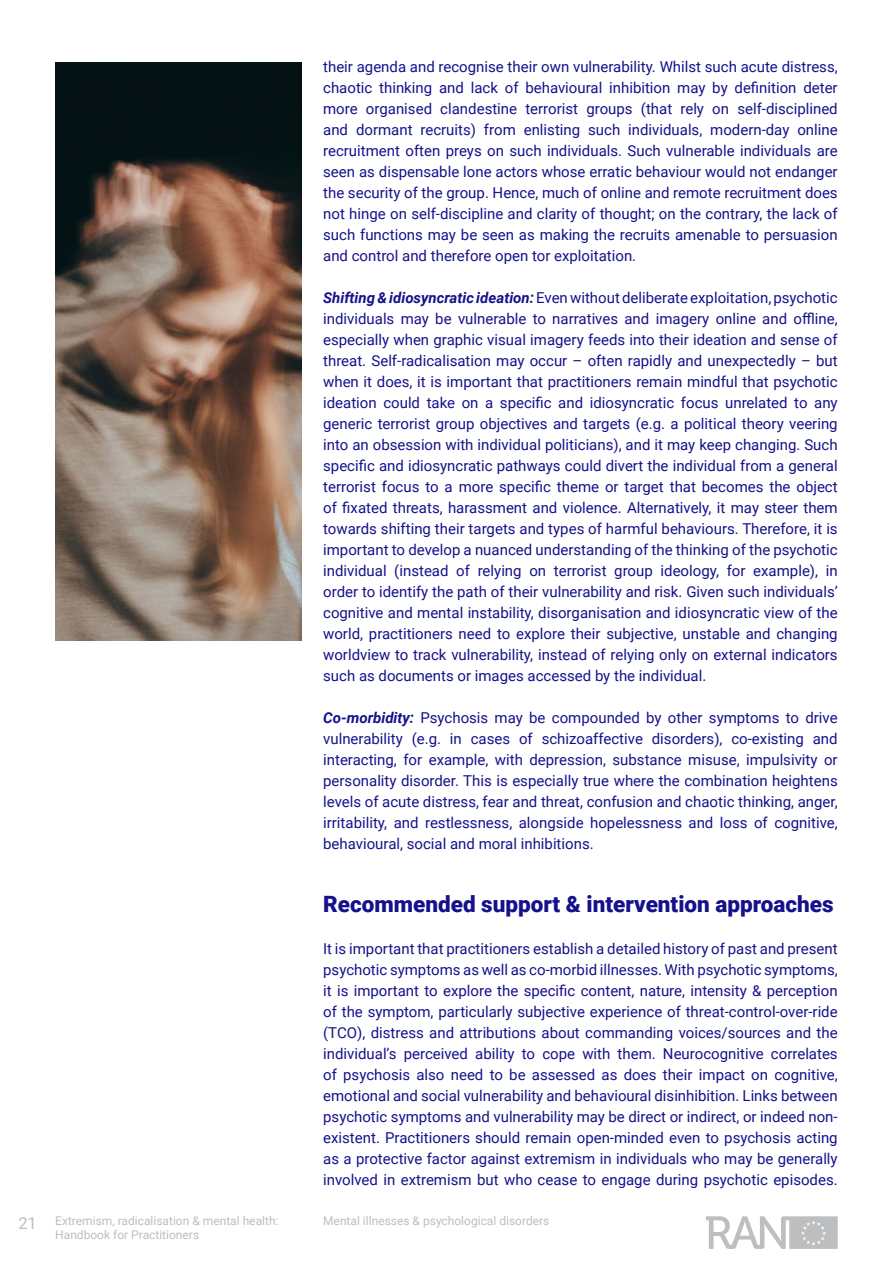
<style>
.page{position:relative;width:893px;height:1263px;background:#fff}
.page>*{position:absolute;margin:0;border:0;box-sizing:border-box;transform-origin:0 0}
.t1{font:900 22.5px "Roboto";color:#15118c}
.t2{font:15px/21px "Roboto";color:#15118c;text-align:justify}
.t3{font:12px/13.8px "Roboto";color:#bcbec0}
.s1{font-weight:700;font-style:italic}
.s2{font-size:16.5px}
</style>
<div class="page">
<svg style="left:706px;top:1216px;width:132px;height:33px"></svg>
<img style="left:55px;top:63px;width:247px;height:577px">
<p class="t2" style="left:323px;top:56px;width:516px">their agenda and recognise their own vulnerability. Whilst such acute distress, chaotic thinking and lack of behavioural inhibition may by definition deter more organised clandestine terrorist groups (that rely on self-disciplined and dormant recruits) from enlisting such individuals, modern-day online recruitment often preys on such individuals. Such vulnerable individuals are seen as dispensable lone actors whose erratic behaviour would not endanger the security of the group. Hence, much of online and remote recruitment does not hinge on self-discipline and clarity of thought; on the contrary, the lack of such functions may be seen as making the recruits amenable to persuasion and control and therefore open tor exploitation.</p>
<p class="t2" style="left:323px;top:287px;width:516px"><span class="s1">Shifting &amp; idiosyncratic ideation:</span> Even without deliberate exploitation, psychotic individuals may be vulnerable to narratives and imagery online and offline, especially when graphic visual imagery feeds into their ideation and sense of threat. Self-radicalisation may occur – often rapidly and unexpectedly – but when it does, it is important that practitioners remain mindful that psychotic ideation could take on a specific and idiosyncratic focus unrelated to any generic terrorist group objectives and targets (e.g. a political theory veering into an obsession with individual politicians), and it may keep changing. Such specific and idiosyncratic pathways could divert the individual from a general terrorist focus to a more specific theme or target that becomes the object of fixated threats, harassment and violence. Alternatively, it may steer them towards shifting their targets and types of harmful behaviours. Therefore, it is important to develop a nuanced understanding of the thinking of the psychotic individual (instead of relying on terrorist group ideology, for example), in order to identify the path of their vulnerability and risk. Given such individuals’ cognitive and mental instability, disorganisation and idiosyncratic view of the world, practitioners need to explore their subjective, unstable and changing worldview to track vulnerability, instead of relying only on external indicators such as documents or images accessed by the individual.</p>
<p class="t2" style="left:323px;top:707px;width:516px"><span class="s1">Co-morbidity:</span> Psychosis may be compounded by other symptoms to drive vulnerability (e.g. in cases of schizoaffective disorders), co-existing and interacting, for example, with depression, substance misuse, impulsivity or personality disorder. This is especially true where the combination heightens levels of acute distress, fear and threat, confusion and chaotic thinking, anger, irritability, and restlessness, alongside hopelessness and loss of cognitive, behavioural, social and moral inhibitions.</p>
<h4 class="t1" style="left:323px;top:888px;width:512px">Recommended support &amp; intervention approaches</h4>
<p class="t2" style="left:323px;top:938px;width:516px">It is important that practitioners establish a detailed history of past and present psychotic symptoms as well as co-morbid illnesses. With psychotic symptoms, it is important to explore the specific content, nature, intensity &amp; perception of the symptom, particularly subjective experience of threat-control-over-ride (TCO), distress and attributions about commanding voices/sources and the individual’s perceived ability to cope with them. Neurocognitive correlates of psychosis also need to be assessed as does their impact on cognitive, emotional and social vulnerability and behavioural disinhibition. Links between psychotic symptoms and vulnerability may be direct or indirect, or indeed non&shy;existent. Practitioners should remain open-minded even to psychosis acting as a protective factor against extremism in individuals who may be generally involved in extremism but who cease to engage during psychotic episodes.</p>
<p class="t3" style="left:55px;top:1214px;width:225px;text-indent:-37px"><span class="s2">21</span> Extremism, radicalisation &amp; mental health:<br>Handbook for Practitioners</p>
<p class="t3" style="left:323px;top:1214px;width:228px">Mental illnesses &amp; psychological disorders</p>
</div>
